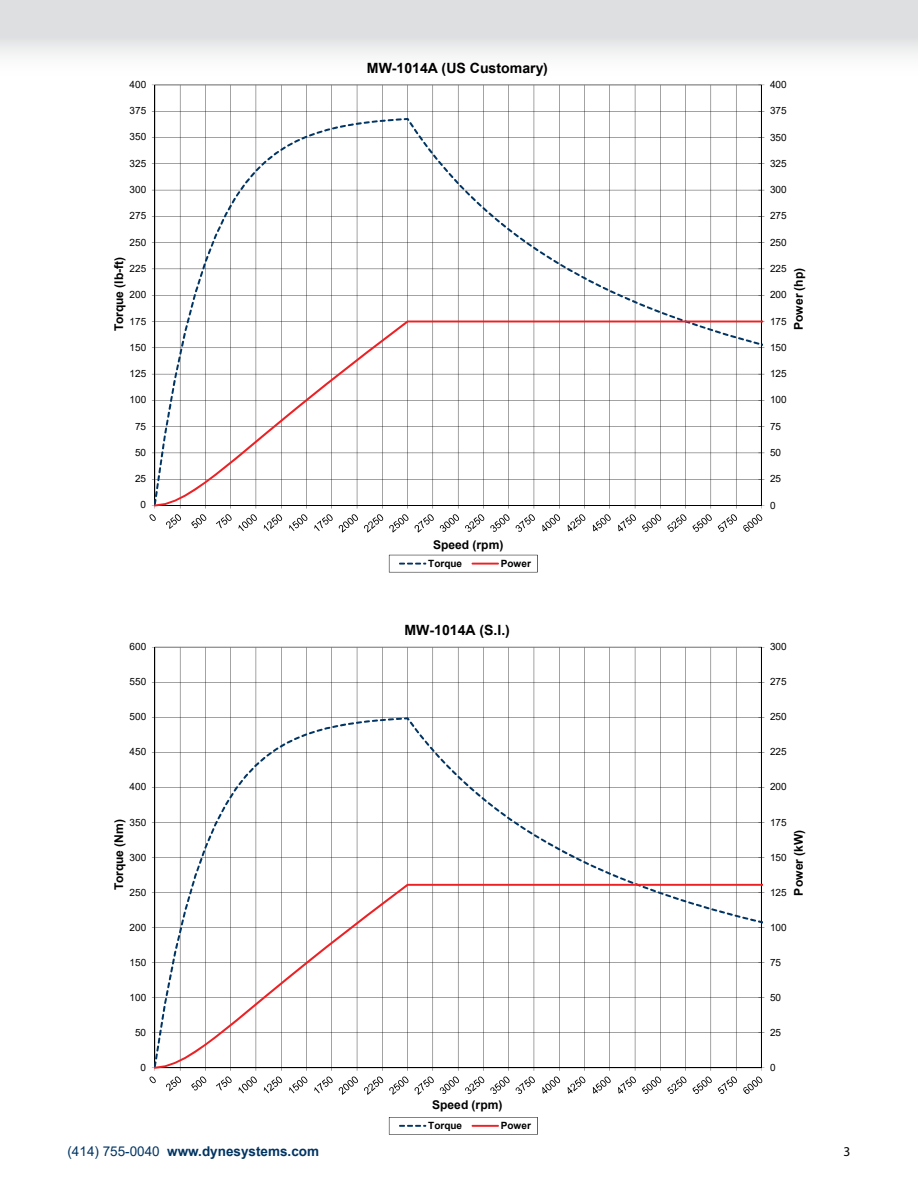
<style>
.page{position:relative;width:918px;height:1188px;background:#fff}
.page>*{position:absolute;margin:0;border:0;box-sizing:border-box;transform-origin:0 0}
.t1{font:700 14.1px "Arial";color:#000}
.t2{font:700 13.5px "Arial";color:#003462}
.t3{font:13.5px "Myriad Pro";color:#000}
.t4{font:700 12px "Arial";color:#000}
.t5{font:10.05px "Arial";color:#000}
.t6{font:700 10.05px "Arial";letter-spacing:.005em;color:#000}
.s1{font-weight:400}
</style>
<div class="page">
<div style="left:0;top:0;width:918px;height:78px;background:linear-gradient(to bottom,#d4d6d7,#fdfefd)"></div>
<svg style="left:154px;top:84px;width:608px;height:421px"></svg>
<hr style="left:761px;top:85px;width:1px;height:421px;background:#000">
<hr style="left:155px;top:85px;width:1px;height:421px;background:#000">
<svg style="left:155px;top:118px;width:607px;height:203px"></svg>
<svg style="left:155px;top:321px;width:607px;height:185px"></svg>
<svg style="left:149px;top:505px;width:7px;height:16px"></svg>
<svg style="left:166px;top:506px;width:15px;height:23px"></svg>
<svg style="left:191px;top:506px;width:15px;height:22px"></svg>
<svg style="left:216px;top:506px;width:16px;height:22px"></svg>
<svg style="left:238px;top:506px;width:19px;height:25px"></svg>
<svg style="left:264px;top:506px;width:18px;height:25px"></svg>
<svg style="left:289px;top:506px;width:18px;height:25px"></svg>
<svg style="left:314px;top:506px;width:19px;height:25px"></svg>
<svg style="left:339px;top:506px;width:19px;height:27px"></svg>
<svg style="left:364px;top:506px;width:19px;height:27px"></svg>
<svg style="left:389px;top:506px;width:45px;height:27px"></svg>
<svg style="left:440px;top:506px;width:19px;height:26px"></svg>
<svg style="left:465px;top:506px;width:19px;height:26px"></svg>
<svg style="left:490px;top:506px;width:20px;height:26px"></svg>
<svg style="left:516px;top:506px;width:19px;height:26px"></svg>
<svg style="left:542px;top:506px;width:18px;height:25px"></svg>
<svg style="left:568px;top:506px;width:17px;height:25px"></svg>
<svg style="left:593px;top:506px;width:18px;height:25px"></svg>
<svg style="left:618px;top:506px;width:18px;height:25px"></svg>
<svg style="left:642px;top:506px;width:19px;height:26px"></svg>
<svg style="left:667px;top:506px;width:19px;height:26px"></svg>
<svg style="left:692px;top:506px;width:20px;height:26px"></svg>
<svg style="left:718px;top:506px;width:19px;height:26px"></svg>
<svg style="left:743px;top:505px;width:21px;height:27px"></svg>
<svg style="left:389px;top:555px;width:149px;height:17px"></svg>
<hr style="left:472px;top:563px;width:27px;height:2px;background:#ed2024">
<svg style="left:154px;top:647px;width:604px;height:421px"></svg>
<hr style="left:761px;top:647px;width:1px;height:421px;background:#000">
<hr style="left:155px;top:647px;width:1px;height:421px;background:#000">
<hr style="left:155px;top:1068px;width:606px;height:1px;background:#000">
<svg style="left:155px;top:717px;width:607px;height:167px"></svg>
<svg style="left:155px;top:884px;width:607px;height:184px"></svg>
<svg style="left:149px;top:1077px;width:7px;height:6px"></svg>
<svg style="left:166px;top:1068px;width:15px;height:23px"></svg>
<svg style="left:191px;top:1068px;width:15px;height:22px"></svg>
<svg style="left:216px;top:1068px;width:16px;height:23px"></svg>
<svg style="left:238px;top:1077px;width:19px;height:16px"></svg>
<svg style="left:264px;top:1077px;width:18px;height:16px"></svg>
<svg style="left:289px;top:1077px;width:18px;height:16px"></svg>
<svg style="left:314px;top:1077px;width:19px;height:16px"></svg>
<svg style="left:339px;top:1077px;width:19px;height:18px"></svg>
<svg style="left:364px;top:1077px;width:19px;height:18px"></svg>
<svg style="left:389px;top:1077px;width:45px;height:18px"></svg>
<svg style="left:440px;top:1077px;width:19px;height:17px"></svg>
<svg style="left:465px;top:1077px;width:19px;height:17px"></svg>
<svg style="left:490px;top:1077px;width:20px;height:17px"></svg>
<svg style="left:516px;top:1077px;width:19px;height:17px"></svg>
<svg style="left:542px;top:1077px;width:18px;height:17px"></svg>
<svg style="left:568px;top:1077px;width:17px;height:17px"></svg>
<svg style="left:593px;top:1077px;width:18px;height:17px"></svg>
<svg style="left:618px;top:1077px;width:18px;height:17px"></svg>
<svg style="left:642px;top:1077px;width:19px;height:17px"></svg>
<svg style="left:667px;top:1077px;width:19px;height:17px"></svg>
<svg style="left:692px;top:1077px;width:20px;height:17px"></svg>
<svg style="left:718px;top:1077px;width:19px;height:17px"></svg>
<svg style="left:743px;top:1077px;width:19px;height:17px"></svg>
<svg style="left:389px;top:1117px;width:149px;height:18px"></svg>
<hr style="left:472px;top:1125px;width:27px;height:2px;background:#ed2024">
<p class="t1" style="left:367px;top:58px;width:182px">MW-1014A (US Customary)</p>
<p class="t5" style="left:130px;top:77px;width:18px">400</p>
<p class="t5" style="left:770px;top:78px;width:18px">400</p>
<p class="t5" style="left:130px;top:104px;width:18px">375</p>
<p class="t5" style="left:770px;top:104px;width:18px">375</p>
<p class="t5" style="left:130px;top:130px;width:18px">350</p>
<p class="t5" style="left:770px;top:130px;width:18px">350</p>
<p class="t5" style="left:130px;top:156px;width:18px">325</p>
<p class="t5" style="left:770px;top:156px;width:18px">325</p>
<p class="t5" style="left:130px;top:183px;width:18px">300</p>
<p class="t5" style="left:770px;top:183px;width:18px">300</p>
<p class="t5" style="left:130px;top:209px;width:18px">275</p>
<p class="t5" style="left:770px;top:209px;width:18px">275</p>
<p class="t5" style="left:130px;top:235px;width:18px">250</p>
<p class="t5" style="left:770px;top:235px;width:18px">250</p>
<p class="t4" style="left:111px;top:331px;width:75px;rotate:-90deg">Torque (lb-ft)</p>
<p class="t4" style="left:790px;top:330px;width:64px;rotate:-90deg">Power (hp)</p>
<p class="t5" style="left:130px;top:261px;width:18px">225</p>
<p class="t5" style="left:770px;top:261px;width:18px">225</p>
<p class="t5" style="left:130px;top:288px;width:18px">200</p>
<p class="t5" style="left:770px;top:288px;width:18px">200</p>
<p class="t5" style="left:130px;top:314px;width:18px">175</p>
<p class="t5" style="left:770px;top:314px;width:18px">175</p>
<p class="t5" style="left:130px;top:340px;width:18px">150</p>
<p class="t5" style="left:770px;top:340px;width:18px">150</p>
<p class="t5" style="left:130px;top:367px;width:18px">125</p>
<p class="t5" style="left:770px;top:367px;width:18px">125</p>
<p class="t5" style="left:130px;top:393px;width:18px">100</p>
<p class="t5" style="left:770px;top:393px;width:18px">100</p>
<p class="t5" style="left:135px;top:419px;width:13px">75</p>
<p class="t5" style="left:770px;top:419px;width:13px">75</p>
<p class="t5" style="left:135px;top:445px;width:13px">50</p>
<p class="t5" style="left:770px;top:446px;width:13px">50</p>
<p class="t5" style="left:135px;top:472px;width:13px">25</p>
<p class="t5" style="left:770px;top:472px;width:13px">25</p>
<p class="t5" style="left:141px;top:498px;width:7px">0</p>
<p class="t5" style="left:770px;top:498px;width:7px">0</p>
<p class="t4" style="left:433px;top:536px;width:72px">Speed (rpm)</p>
<p class="t6" style="left:428px;top:556px;width:36px">Torque</p>
<p class="t6" style="left:501px;top:556px;width:32px">Power</p>
<p class="t1" style="left:404px;top:620px;width:107px">MW-1014A (S.I.)</p>
<p class="t5" style="left:130px;top:640px;width:18px">600</p>
<p class="t5" style="left:770px;top:640px;width:18px">300</p>
<p class="t5" style="left:130px;top:675px;width:18px">550</p>
<p class="t5" style="left:770px;top:675px;width:18px">275</p>
<p class="t5" style="left:130px;top:710px;width:18px">500</p>
<p class="t5" style="left:770px;top:710px;width:18px">250</p>
<p class="t5" style="left:130px;top:745px;width:18px">450</p>
<p class="t5" style="left:770px;top:745px;width:18px">225</p>
<p class="t5" style="left:130px;top:780px;width:18px">400</p>
<p class="t5" style="left:770px;top:780px;width:18px">200</p>
<p class="t5" style="left:130px;top:815px;width:18px">350</p>
<p class="t4" style="left:111px;top:890px;width:72px;rotate:-90deg">Torque (Nm)</p>
<p class="t5" style="left:130px;top:850px;width:18px">300</p>
<p class="t5" style="left:130px;top:885px;width:18px">250</p>
<p class="t5" style="left:770px;top:815px;width:18px">175</p>
<p class="t4" style="left:790px;top:896px;width:67px;rotate:-90deg">Power (kW)</p>
<p class="t5" style="left:770px;top:850px;width:18px">150</p>
<p class="t5" style="left:770px;top:885px;width:18px">125</p>
<p class="t5" style="left:130px;top:920px;width:18px">200</p>
<p class="t5" style="left:770px;top:920px;width:18px">100</p>
<p class="t5" style="left:130px;top:955px;width:18px">150</p>
<p class="t5" style="left:770px;top:955px;width:13px">75</p>
<p class="t5" style="left:130px;top:990px;width:18px">100</p>
<p class="t5" style="left:770px;top:990px;width:13px">50</p>
<p class="t5" style="left:135px;top:1025px;width:13px">50</p>
<p class="t5" style="left:770px;top:1025px;width:13px">25</p>
<p class="t5" style="left:141px;top:1060px;width:7px">0</p>
<p class="t5" style="left:770px;top:1060px;width:7px">0</p>
<p class="t4" style="left:432px;top:1096px;width:72px">Speed (rpm)</p>
<p class="t6" style="left:428px;top:1118px;width:36px">Torque</p>
<p class="t6" style="left:501px;top:1118px;width:32px">Power</p>
<h2 class="t2" style="left:68px;top:1142px;width:253px"><span class="s1">(414) 755-0040</span> www.dynesystems.com</h2>
<h2 class="t3" style="left:844px;top:1143px;width:8px">3</h2>
</div>
